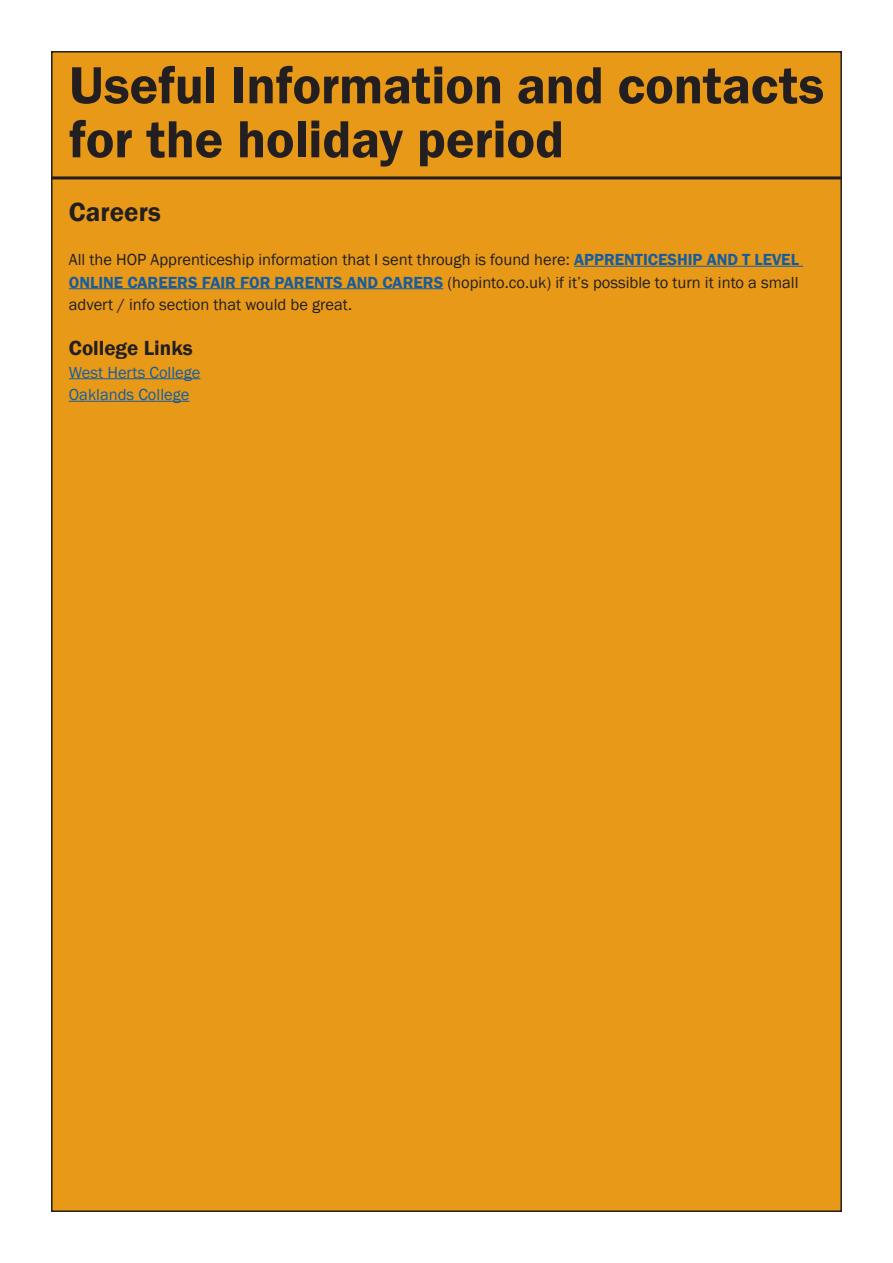
<style>
.page{position:relative;width:893px;height:1263px;background:#fff}
.page>*{position:absolute;margin:0;border:0;box-sizing:border-box;transform-origin:0 0}
.t1{font:600 54px/54px "Franklin Gothic";letter-spacing:-.005em;color:#231f20}
.t2{font:600 27px "Franklin Gothic";color:#231f20}
.t3{font:600 21px "Franklin Gothic";color:#231f20}
.t4{font:16.5px/22.5px "Franklin Gothic";color:#231f20;text-align:justify}
.t5{font:16.5px "Franklin Gothic";color:#175d9e}
.s1{font-weight:600;color:#175d9e}
</style>
<div class="page">
<div style="left:52px;top:52px;width:789px;height:1159px;background:#e89918"></div>
<hr style="left:51px;top:176px;width:791px;height:3px;background:#231f20">
<hr style="left:574px;top:266px;width:229px;height:1px;background:#175d9e">
<hr style="left:69px;top:288px;width:374px;height:1px;background:#175d9e">
<hr style="left:69px;top:378px;width:131px;height:1px;background:#175d9e">
<hr style="left:69px;top:401px;width:120px;height:1px;background:#175d9e">
<p class="t1" style="left:69px;top:59px;width:757px">Useful Information and contacts for the holiday period</p>
<p class="t2" style="left:69px;top:195px;width:94px">Careers</p>
<p class="t4" style="left:69px;top:249px;width:732px">All the HOP Apprenticeship information that I sent through is found here: <span class="s1">APPRENTICESHIP AND T LEVEL ONLINE CAREERS FAIR FOR PARENTS AND CARERS</span> (hopinto.co.uk) if it’s possible to turn it into a small advert / info section that would be great.</p>
<p class="t3" style="left:69px;top:335px;width:125px">College Links</p>
<p class="t5" style="left:69px;top:362px;width:133px">West Herts College</p>
<p class="t5" style="left:69px;top:384px;width:122px">Oaklands College</p>
</div>
